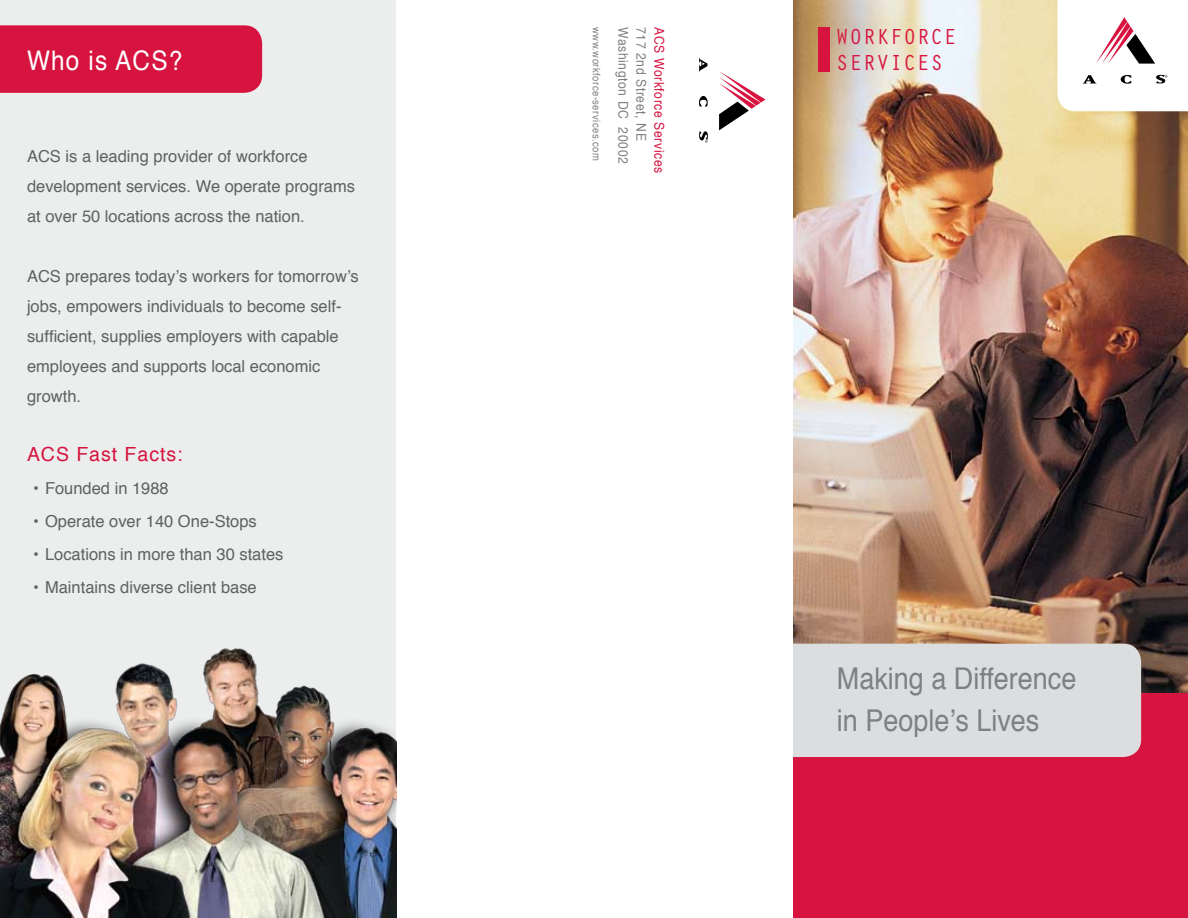
<style>
.page{position:relative;width:1188px;height:918px;background:#fff}
.page>*{position:absolute;margin:0;border:0;box-sizing:border-box;transform-origin:0 0}
.t1{font:30px/42px "Helvetica";color:#7e8082;scale:.9 1}
.t2{font:27px "Helvetica";letter-spacing:.05em;color:#fff;scale:.9 1}
.t3{font:22.5px/25.5px "Orator";color:#d71440}
.t4{font:19.5px "Helvetica";letter-spacing:.05em;color:#d71440}
.t5{font:16.5px/30px "Helvetica";color:#5f6162}
.t6{font:13.5px "Helvetica";letter-spacing:.05em;color:#7e8082;scale:.9 1}
.t7{font:13.5px "Helvetica";letter-spacing:.05em;color:#d71440;scale:.9 1}
.t8{font:10.5px "Helvetica";letter-spacing:.05em;color:#7e8082;scale:.9 1}
</style>
<div class="page">
<div style="left:0;top:0;width:396px;height:918px;background:#eceded"></div>
<div style="left:0;top:25px;width:262px;height:68px;background:#d71440"></div>
<img style="left:793px;top:0;width:395px;height:789px">
<div style="left:794px;top:693px;width:394px;height:225px;background:#d71440"></div>
<div style="left:765px;top:644px;width:376px;height:113px;background:#dcddde;border-radius:18px"></div>
<div style="left:396px;top:0;width:397px;height:918px;background:#fff"></div>
<svg style="left:1057px;top:0;width:131px;height:111px"></svg>
<svg style="left:719px;top:71px;width:46px;height:59px"></svg>
<svg style="left:699px;top:58px;width:8px;height:14px"></svg>
<svg style="left:699px;top:96px;width:9px;height:10px"></svg>
<svg style="left:699px;top:131px;width:9px;height:12px"></svg>
<img style="left:0;top:648px;width:396px;height:270px">
<div style="left:819px;top:27px;width:11px;height:45px;background:#d71440"></div>
<h2 class="t2" style="left:27px;top:40px;width:174px">Who is ACS?</h2>
<p class="t5" style="left:27px;top:142px;width:330px">ACS is a leading provider of workforce development services. We operate programs at over 50 locations across the nation.</p>
<p class="t5" style="left:27px;top:262px;width:333px">ACS prepares today’s workers for tomorrow’s jobs, empowers individuals to become self&shy;sufficient, supplies employers with capable employees and supports local economic growth.</p>
<p class="t4" style="left:27px;top:440px;width:157px">ACS Fast Facts:</p>
<p class="t5" style="left:33px;top:474px;width:137px">• Founded in 1988</p>
<p class="t5" style="left:33px;top:507px;width:225px">• Operate over 140 One-Stops</p>
<p class="t5" style="left:33px;top:540px;width:252px">• Locations in more than 30 states</p>
<p class="t5" style="left:33px;top:573px;width:225px">• Maintains diverse client base</p>
<p class="t8" style="left:605px;top:27px;width:150px;rotate:90deg">www.workforce-services.com</p>
<h3 class="t3" style="left:836px;top:23px;width:123px">WORKFORCE<br>SeRVICES</h3>
<p class="t6" style="left:634px;top:27px;width:104px;rotate:90deg">Washington DC</p>
<p class="t6" style="left:652px;top:27px;width:128px;rotate:90deg">717 2nd Street, NE</p>
<p class="t7" style="left:670px;top:27px;width:164px;rotate:90deg">ACS Workforce Services</p>
<p class="t6" style="left:634px;top:127px;width:42px;rotate:90deg">20002</p>
<h1 class="t1" style="left:837px;top:659px;width:268px">Making a Difference in People’s Lives</h1>
</div>
